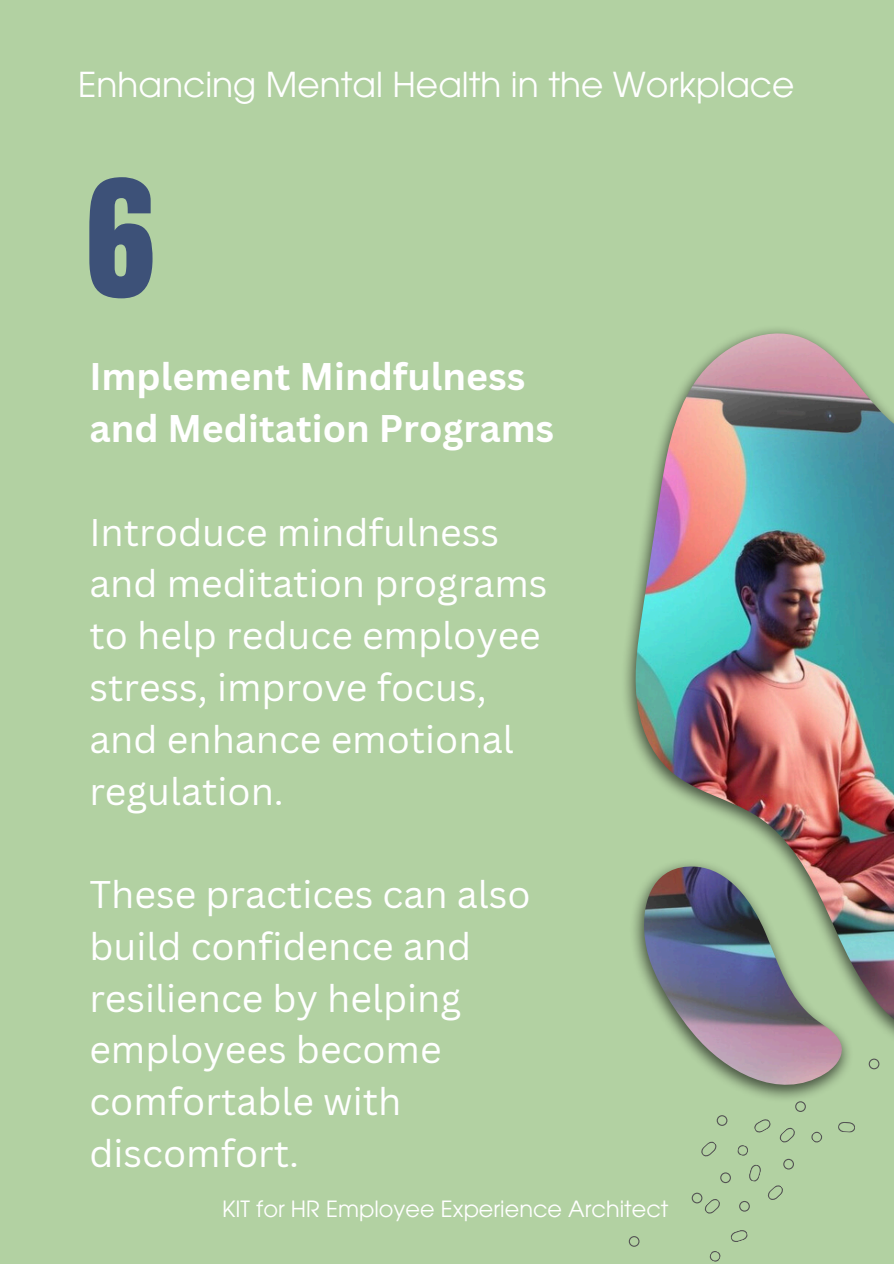
<style>
.page{position:relative;width:894px;height:1264px;background:#fff}
.page>*{position:absolute;margin:0;border:0;box-sizing:border-box;transform-origin:0 0}
.t1{font:37.5px/51.8px "Canva Sans";color:#fff}
.t2{font:700 37.5px/51.8px "Canva Sans";color:#fff}
.t3{font:34.35px "ITC Avant Garde Pro";color:#fff}
.t4{font:22.35px "ITC Avant Garde Pro";color:#fff}
</style>
<div class="page">
<div style="left:0;top:0;width:893px;height:1263px;background:#b2d1a2"></div>
<img style="left:625px;top:329px;width:206px;height:770px">
<img style="left:634px;top:333px;width:259px;height:751px">
<svg style="left:701px;top:1141px;width:16px;height:16px"></svg>
<svg style="left:716px;top:1115px;width:11px;height:10px"></svg>
<svg style="left:730px;top:1230px;width:18px;height:12px"></svg>
<svg style="left:709px;top:1251px;width:12px;height:11px"></svg>
<svg style="left:720px;top:1172px;width:10px;height:11px"></svg>
<svg style="left:795px;top:1101px;width:10px;height:10px"></svg>
<svg style="left:838px;top:1122px;width:17px;height:10px"></svg>
<svg style="left:811px;top:1131px;width:11px;height:12px"></svg>
<svg style="left:737px;top:1119px;width:58px;height:92px"></svg>
<svg style="left:691px;top:1192px;width:29px;height:22px"></svg>
<svg style="left:628px;top:1236px;width:11px;height:10px"></svg>
<svg style="left:868px;top:1058px;width:11px;height:11px"></svg>
<svg style="left:89px;top:177px;width:63px;height:121px"></svg>
<h2 class="t3" style="left:78px;top:72px;width:717px">Enhancing Mental Health in the Workplace</h2>
<p class="t2" style="left:89px;top:350px;width:466px">Implement Mindfulness and Meditation Programs</p>
<h1 class="t1" style="left:89px;top:505px;width:459px">Introduce mindfulness and meditation programs to help reduce employee stress, improve focus, and enhance emotional regulation.</h1>
<h2 class="t1" style="left:89px;top:867px;width:442px">These practices can also build confidence and resilience by helping employees become comfortable with discomfort.</h2>
<p class="t4" style="left:222px;top:1200px;width:447px">KIT for HR Employee Experience Architect</p>
</div>
